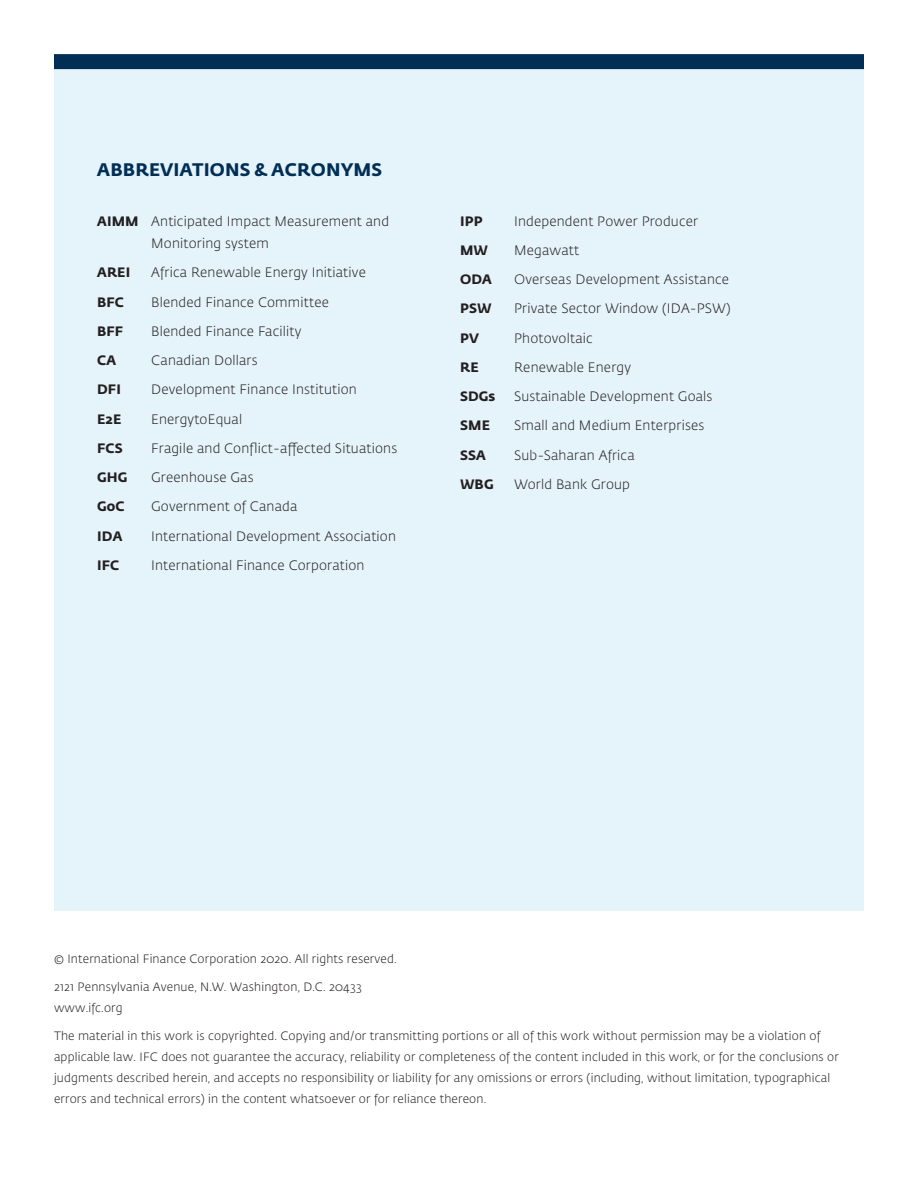
<style>
.page{position:relative;width:918px;height:1188px;background:#fff}
.page>*{position:absolute;margin:0;border:0;box-sizing:border-box;transform-origin:0 0}
.Body_Subhead{font:700 18px "Fedra Sans Std";letter-spacing:.01em;color:#002e54}
.Body{font:300 13.5px/22.5px "Fedra Sans Std";letter-spacing:.015em;color:#231f20}
.Body-2{font:700 13.5px "Fedra Sans Std";letter-spacing:.01em;color:#231f20}
.t1{font:300 12px/21px "Fedra Sans Std";letter-spacing:.015em;color:#231f20}
.s1{font-weight:700}
</style>
<div class="page">
<div style="left:54px;top:59px;width:810px;height:851px;background:#e5f3fb"></div>
<div style="left:54px;top:54px;width:810px;height:15px;background:#002e54"></div>
<p class="Body_Subhead" style="left:97px;top:158px;width:286px">ABBREVIATIONS &amp; ACRONYMS</p>
<p class="Body" style="left:151px;top:210px;width:239px;text-indent:-54px"><span class="s1">AIMM</span> Anticipated Impact Measurement and<br>Monitoring system</p>
<p class="Body-2" style="left:97px;top:264px;width:35px">AREI</p>
<p class="Body" style="left:151px;top:262px;width:216px">Africa Renewable Energy Initiative</p>
<p class="Body-2" style="left:97px;top:293px;width:28px">BFC</p>
<p class="Body" style="left:151px;top:291px;width:179px">Blended Finance Committee</p>
<p class="Body-2" style="left:97px;top:322px;width:28px">BFF</p>
<p class="Body" style="left:151px;top:320px;width:152px">Blended Finance Facility</p>
<p class="Body-2" style="left:97px;top:352px;width:20px">CA</p>
<p class="Body" style="left:151px;top:349px;width:108px">Canadian Dollars</p>
<p class="Body-2" style="left:97px;top:381px;width:25px">DFI</p>
<p class="Body" style="left:151px;top:379px;width:207px">Development Finance Institution</p>
<p class="Body-2" style="left:97px;top:410px;width:26px">E2E</p>
<p class="Body" style="left:151px;top:408px;width:93px">EnergytoEqual</p>
<p class="Body-2" style="left:97px;top:439px;width:27px">FCS</p>
<p class="Body" style="left:151px;top:437px;width:247px">Fragile and Conflict-affected Situations</p>
<p class="Body-2" style="left:97px;top:469px;width:32px">GHG</p>
<p class="Body" style="left:151px;top:466px;width:104px">Greenhouse Gas</p>
<p class="Body-2" style="left:97px;top:498px;width:29px">GoC</p>
<p class="Body" style="left:151px;top:496px;width:148px">Government of Canada</p>
<p class="Body-2" style="left:97px;top:527px;width:27px">IDA</p>
<p class="Body" style="left:151px;top:525px;width:246px">International Development Association</p>
<p class="Body-2" style="left:97px;top:556px;width:24px">IFC</p>
<p class="Body" style="left:151px;top:554px;width:215px">International Finance Corporation</p>
<p class="Body-2" style="left:460px;top:212px;width:24px">IPP</p>
<p class="Body" style="left:514px;top:210px;width:186px">Independent Power Producer</p>
<p class="Body-2" style="left:460px;top:241px;width:29px">MW</p>
<p class="Body" style="left:514px;top:239px;width:67px">Megawatt</p>
<p class="Body-2" style="left:460px;top:271px;width:33px">ODA</p>
<p class="Body" style="left:514px;top:268px;width:217px">Overseas Development Assistance</p>
<p class="Body-2" style="left:460px;top:300px;width:33px">PSW</p>
<p class="Body" style="left:514px;top:298px;width:218px">Private Sector Window (IDA-PSW)</p>
<p class="Body-2" style="left:460px;top:329px;width:20px">PV</p>
<p class="Body" style="left:514px;top:327px;width:80px">Photovoltaic</p>
<p class="Body-2" style="left:460px;top:358px;width:20px">RE</p>
<p class="Body" style="left:514px;top:356px;width:118px">Renewable Energy</p>
<p class="Body-2" style="left:460px;top:388px;width:37px">SDGs</p>
<p class="Body" style="left:514px;top:385px;width:200px">Sustainable Development Goals</p>
<p class="Body-2" style="left:460px;top:417px;width:31px">SME</p>
<p class="Body" style="left:514px;top:415px;width:192px">Small and Medium Enterprises</p>
<p class="Body-2" style="left:460px;top:446px;width:27px">SSA</p>
<p class="Body" style="left:514px;top:444px;width:122px">Sub-Saharan Africa</p>
<p class="Body-2" style="left:460px;top:475px;width:35px">WBG</p>
<p class="Body" style="left:514px;top:473px;width:117px">World Bank Group</p>
<p class="t1" style="left:54px;top:948px;width:344px">© International Finance Corporation 2020. All rights reserved.</p>
<p class="t1" style="left:54px;top:976px;width:309px">2121 Pennsylvania Avenue, N.W. Washington, D.C. 20433</p>
<p class="t1" style="left:54px;top:997px;width:70px">www.ifc.org</p>
<p class="t1" style="left:54px;top:1025px;width:786px">The material in this work is copyrighted. Copying and/or transmitting portions or all of this work without permission may be a violation of applicable law. IFC does not guarantee the accuracy, reliability or completeness of the content included in this work, or for the conclusions or judgments described herein, and accepts no responsibility or liability for any omissions or errors (including, without limitation, typographical errors and technical errors) in the content whatsoever or for reliance thereon.</p>
</div>
